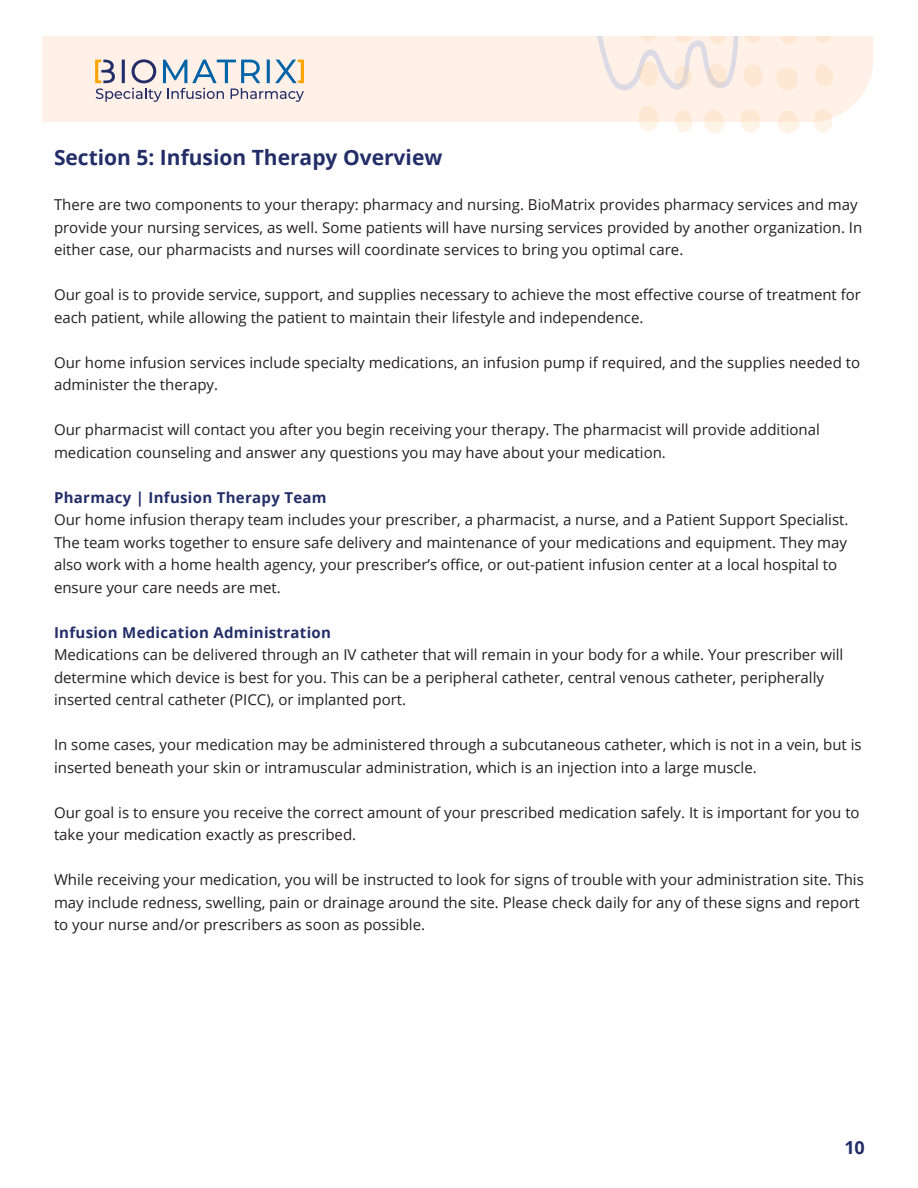
<style>
.page{position:relative;width:918px;height:1188px;background:#fff}
.page>*{position:absolute;margin:0;border:0;box-sizing:border-box;transform-origin:0 0}
.t1{font:700 21px "Open Sans";color:#232e69}
.t2{font:700 18px "Open Sans";color:#232e69}
.t3{font:15px/22.5px "Open Sans";color:#231f20}
.t4{font:700 15px "Open Sans";letter-spacing:.02em;color:#232e69}
</style>
<div class="page">
<div style="left:42px;top:36px;width:831px;height:86px;background:#fff1e7"></div>
<svg style="left:95px;top:59px;width:209px;height:43px;background:#c9c9cc"></svg>
<svg style="left:638px;top:104px;width:21px;height:27px"></svg>
<svg style="left:777px;top:109px;width:23px;height:25px"></svg>
<svg style="left:741px;top:109px;width:20px;height:24px"></svg>
<svg style="left:675px;top:110px;width:18px;height:23px"></svg>
<svg style="left:813px;top:108px;width:20px;height:25px"></svg>
<svg style="left:704px;top:108px;width:21px;height:25px"></svg>
<svg style="left:815px;top:64px;width:19px;height:23px"></svg>
<svg style="left:775px;top:67px;width:24px;height:25px"></svg>
<svg style="left:778px;top:36px;width:20px;height:9px"></svg>
<svg style="left:813px;top:36px;width:19px;height:8px"></svg>
<svg style="left:596px;top:36px;width:168px;height:55px;background:#f8ebe3"></svg>
<h1 class="t1" style="left:54px;top:143px;width:390px">Section 5: Infusion Therapy Overview</h1>
<p class="t3" style="left:54px;top:193px;width:810px">There are two components to your therapy: pharmacy and nursing. BioMatrix provides pharmacy services and may provide your nursing services, as well. Some patients will have nursing services provided by another organization. In either case, our pharmacists and nurses will coordinate services to bring you optimal care.</p>
<p class="t3" style="left:54px;top:283px;width:809px">Our goal is to provide service, support, and supplies necessary to achieve the most effective course of treatment for each patient, while allowing the patient to maintain their lifestyle and independence.</p>
<p class="t3" style="left:54px;top:351px;width:808px">Our home infusion services include specialty medications, an infusion pump if required, and the supplies needed to administer the therapy.</p>
<p class="t3" style="left:54px;top:418px;width:767px">Our pharmacist will contact you after you begin receiving your therapy. The pharmacist will provide additional medication counseling and answer any questions you may have about your medication.</p>
<p class="t4" style="left:54px;top:487px;width:274px">Pharmacy | Infusion Therapy Team</p>
<p class="t3" style="left:54px;top:508px;width:796px">Our home infusion therapy team includes your prescriber, a pharmacist, a nurse, and a Patient Support Specialist.<br>The team works together to ensure safe delivery and maintenance of your medications and equipment. They may also work with a home health agency, your prescriber’s office, or out-patient infusion center at a local hospital to ensure your care needs are met.</p>
<p class="t4" style="left:54px;top:622px;width:279px">Infusion Medication Administration</p>
<p class="t3" style="left:54px;top:643px;width:791px">Medications can be delivered through an IV catheter that will remain in your body for a while. Your prescriber will determine which device is best for you. This can be a peripheral catheter, central venous catheter, peripherally inserted central catheter (PICC), or implanted port.</p>
<p class="t3" style="left:54px;top:733px;width:809px">In some cases, your medication may be administered through a subcutaneous catheter, which is not in a vein, but is inserted beneath your skin or intramuscular administration, which is an injection into a large muscle.</p>
<p class="t3" style="left:54px;top:801px;width:807px">Our goal is to ensure you receive the correct amount of your prescribed medication safely. It is important for you to take your medication exactly as prescribed.</p>
<p class="t3" style="left:54px;top:868px;width:811px">While receiving your medication, you will be instructed to look for signs of trouble with your administration site. This may include redness, swelling, pain or drainage around the site. Please check daily for any of these signs and report to your nurse and/or prescribers as soon as possible.</p>
<p class="t2" style="left:844px;top:1135px;width:22px">10</p>
</div>
